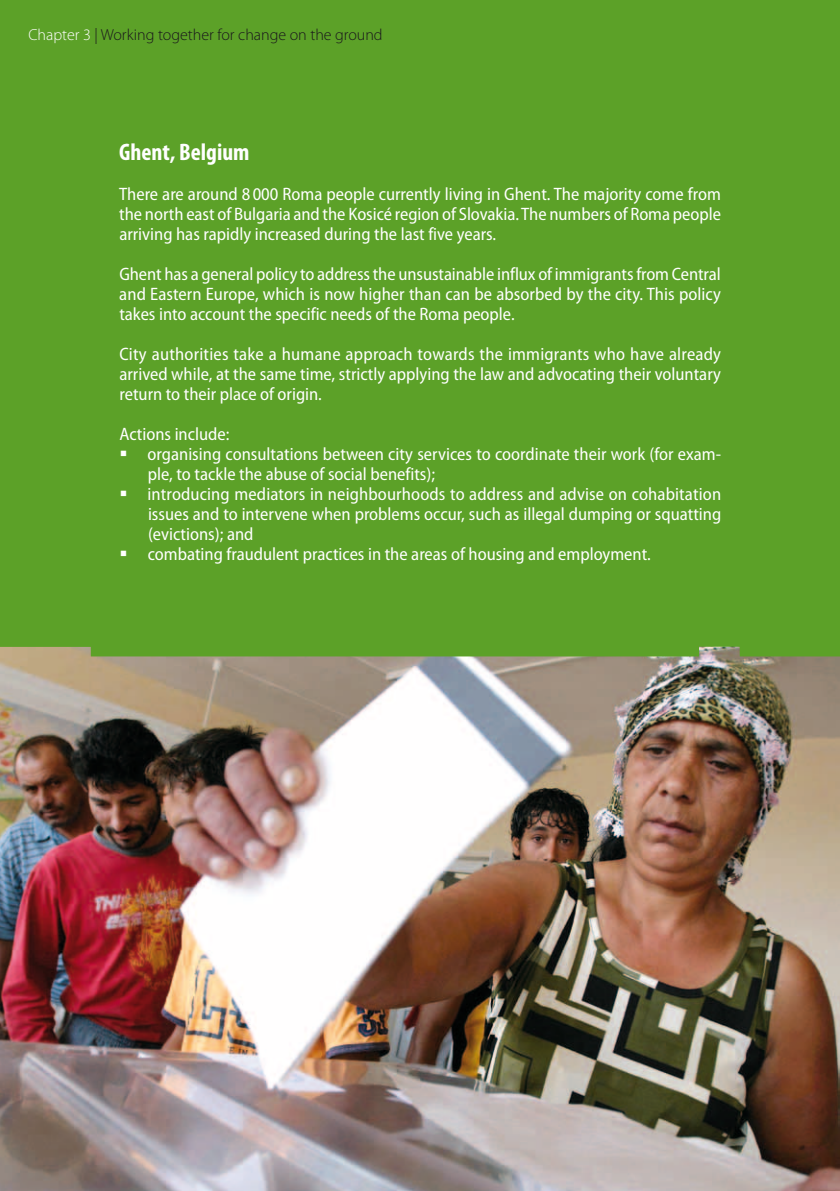
<style>
.page{position:relative;width:840px;height:1191px;background:#fff}
.page>*{position:absolute;margin:0;border:0;box-sizing:border-box;transform-origin:0 0}
.t1{font:700 condensed 24px "Myriad Pro";color:#fff}
.t2{font:semi-condensed 18px/20px "Myriad Pro";color:#fff;text-align:justify}
.t3{font:300 16px "Myriad Pro";color:#1a171c}
.s1{color:#fff}
</style>
<div class="page">
<img style="left:0;top:656px;width:839px;height:535px">
<div style="left:0;top:0;width:839px;height:656px;background:#5ca128"></div>
<svg style="left:121px;top:451px;width:5px;height:5px"></svg>
<svg style="left:121px;top:491px;width:5px;height:5px"></svg>
<svg style="left:121px;top:551px;width:5px;height:5px"></svg>
<p class="t3" style="left:28px;top:26px;width:355px"><span class="s1">Chapter 3</span> | Working together for change on the ground</p>
<h1 class="t1" style="left:119px;top:139px;width:132px">Ghent, Belgium</h1>
<p class="t2" style="left:119px;top:184px;width:603px">There are around 8 000 Roma people currently living in Ghent. The majority come from the north east of Bulgaria and the Kosicé region of Slovakia.The numbers of Roma people arriving has rapidly increased during the last five years.</p>
<p class="t2" style="left:119px;top:264px;width:602px">Ghent has a general policy to addressthe unsustainable influx of immigrantsfromCentral and Eastern Europe, which is now higher than can be absorbed by the city. This policy takes into account the specific needs of the Roma people.</p>
<p class="t2" style="left:119px;top:344px;width:603px">City authorities take a humane approach towards the immigrants who have already arrived while, at the same time, strictly applying the law and advocating their voluntary return to their place of origin.</p>
<p class="t2" style="left:147px;top:424px;width:575px;text-align:left;text-indent:-28px">Actions include:<br>organising consultations between city services to coordinate their work (for exam&shy;ple, to tackle the abuse of social benefits);<br>introducing mediators in neighbourhoods to address and advise on cohabitation issues and to intervene when problems occur, such as illegal dumping or squatting (evictions); and<br>combating fraudulent practices in the areas of housing and employment.</p>
</div>
